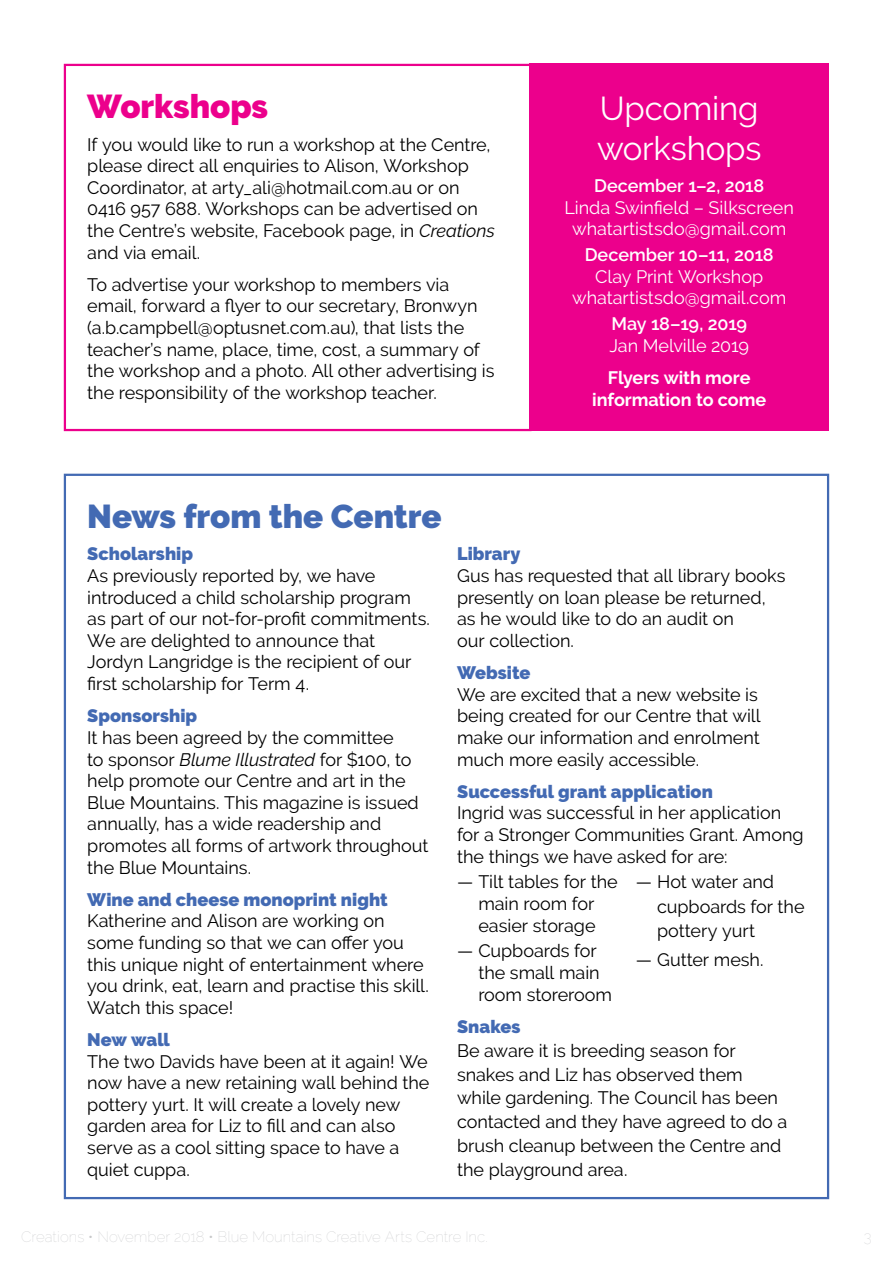
<style>
.page{position:relative;width:893px;height:1263px;background:#fff}
.page>*{position:absolute;margin:0;border:0;box-sizing:border-box;transform-origin:0 0}
.t1{font:900 33px "Raleway";color:#436ab3}
.t2{font:33px/39.6px "Raleway";letter-spacing:-.005em;color:#fff}
.t3{font:900 33px "Raleway";letter-spacing:-.005em;color:#ec008c}
.t4{font:18px/21.6px "Raleway";letter-spacing:-.005em;color:#000}
.t5{font:18px/21.6px "Raleway";letter-spacing:-.005em;color:#fff;text-align:center}
.t6{font:900 18px "Raleway";color:#436ab3}
.t7{font:600 18px "Raleway";letter-spacing:-.01em;color:#fff}
.t8{font:700 18px/21.6px "Raleway";letter-spacing:-.005em;color:#fff;text-align:center}
.s1{font-style:italic}
</style>
<div class="page">
<div style="left:64px;top:64px;width:467px;height:367px;border:2px solid #ec008c"></div>
<div style="left:529px;top:64px;width:300px;height:367px;background:#ec008c"></div>
<h1 class="t3" style="left:87px;top:88px;width:182px">Workshops</h1>
<p class="t4" style="left:87px;top:133px;width:409px">If you would like to run a workshop at the Centre, please direct all enquiries to Alison, Workshop Coordinator, at arty_ali@hotmail.com.au or on 0416 957 688. Workshops can be advertised on the Centre’s website, Facebook page, in <span class="s1">Creations </span>and via email.</p>
<p class="t4" style="left:87px;top:274px;width:409px">To advertise your workshop to members via email, forward a flyer to our secretary, Bronwyn (a.b.campbell@optusnet.com.au), that lists the teacher’s name, place, time, cost, a summary of the workshop and a photo. All other advertising is the responsibility of the workshop teacher.</p>
<h1 class="t2" style="left:597px;top:89px;width:166px">Upcoming workshops</h1>
<p class="t7" style="left:594px;top:175px;width:172px">December 1–2, 2018</p>
<p class="t5" style="left:565px;top:197px;width:231px">Linda Swinfield – Silkscreen whatartistsdo@gmail.com</p>
<p class="t7" style="left:585px;top:244px;width:191px">December 10–11, 2018</p>
<p class="t5" style="left:572px;top:266px;width:215px">Clay Print Workshop whatartistsdo@gmail.com</p>
<p class="t7" style="left:611px;top:314px;width:137px">May 18–19, 2019</p>
<p class="t5" style="left:609px;top:335px;width:141px">Jan Melville 2019</p>
<p class="t8" style="left:592px;top:367px;width:176px">Flyers with more information to come</p>
<h1 class="t1" style="left:87px;top:497px;width:356px">News from the Centre</h1>
<p class="t6" style="left:87px;top:544px;width:107px">Scholarship</p>
<p class="t4" style="left:87px;top:565px;width:344px">As previously reported by, we have introduced a child scholarship program as part of our not-for-profit commitments.<br>We are delighted to announce that Jordyn Langridge is the recipient of our first scholarship for Term 4.</p>
<p class="t6" style="left:87px;top:705px;width:111px">Sponsorship</p>
<p class="t4" style="left:87px;top:727px;width:343px">It has been agreed by the committee<br>to sponsor <span class="s1">Blume Illustrated</span> for $100, to help promote our Centre and art in the Blue Mountains. This magazine is issued annually, has a wide readership and promotes all forms of artwork throughout the Blue Mountains.</p>
<p class="t6" style="left:87px;top:889px;width:302px">Wine and cheese monoprint night</p>
<p class="t4" style="left:87px;top:910px;width:343px">Katherine and Alison are working on some funding so that we can offer you this unique night of entertainment where you drink, eat, learn and practise this skill.<br>Watch this space!</p>
<p class="t6" style="left:87px;top:1029px;width:84px">New wall</p>
<p class="t4" style="left:87px;top:1050px;width:344px">The two Davids have been at it again! We now have a new retaining wall behind the pottery yurt. It will create a lovely new garden area for Liz to fill and can also serve as a cool sitting space to have a quiet cuppa.</p>
<p class="t6" style="left:457px;top:544px;width:65px">Library</p>
<p class="t4" style="left:457px;top:565px;width:330px">Gus has requested that all library books presently on loan please be returned, as he would like to do an audit on<br>our collection.</p>
<p class="t6" style="left:457px;top:662px;width:75px">Website</p>
<p class="t4" style="left:457px;top:683px;width:305px">We are excited that a new website is being created for our Centre that will make our information and enrolment much more easily accessible.</p>
<p class="t6" style="left:457px;top:781px;width:257px">Successful grant application</p>
<p class="t4" style="left:457px;top:802px;width:348px">Ingrid was successful in her application for a Stronger Communities Grant. Among the things we have asked for are:</p>
<p class="t4" style="left:457px;top:871px;width:162px;text-align:center">— Tilt tables for the main room for easier storage</p>
<p class="t4" style="left:478px;top:940px;width:135px;text-indent:-21px">— Cupboards for the small main room storeroom</p>
<p class="t4" style="left:657px;top:870px;width:149px;line-height:24.3px;text-indent:-21px">— Hot water and cupboards for the pottery yurt</p>
<p class="t4" style="left:636px;top:948px;width:129px">— Gutter mesh.</p>
<p class="t6" style="left:457px;top:1016px;width:65px">Snakes</p>
<p class="t4" style="left:457px;top:1038px;width:332px;line-height:23.9px">Be aware it is breeding season for snakes and Liz has observed them while gardening. The Council has been contacted and they have agreed to do a brush cleanup between the Centre and the playground area.</p>
</div>
